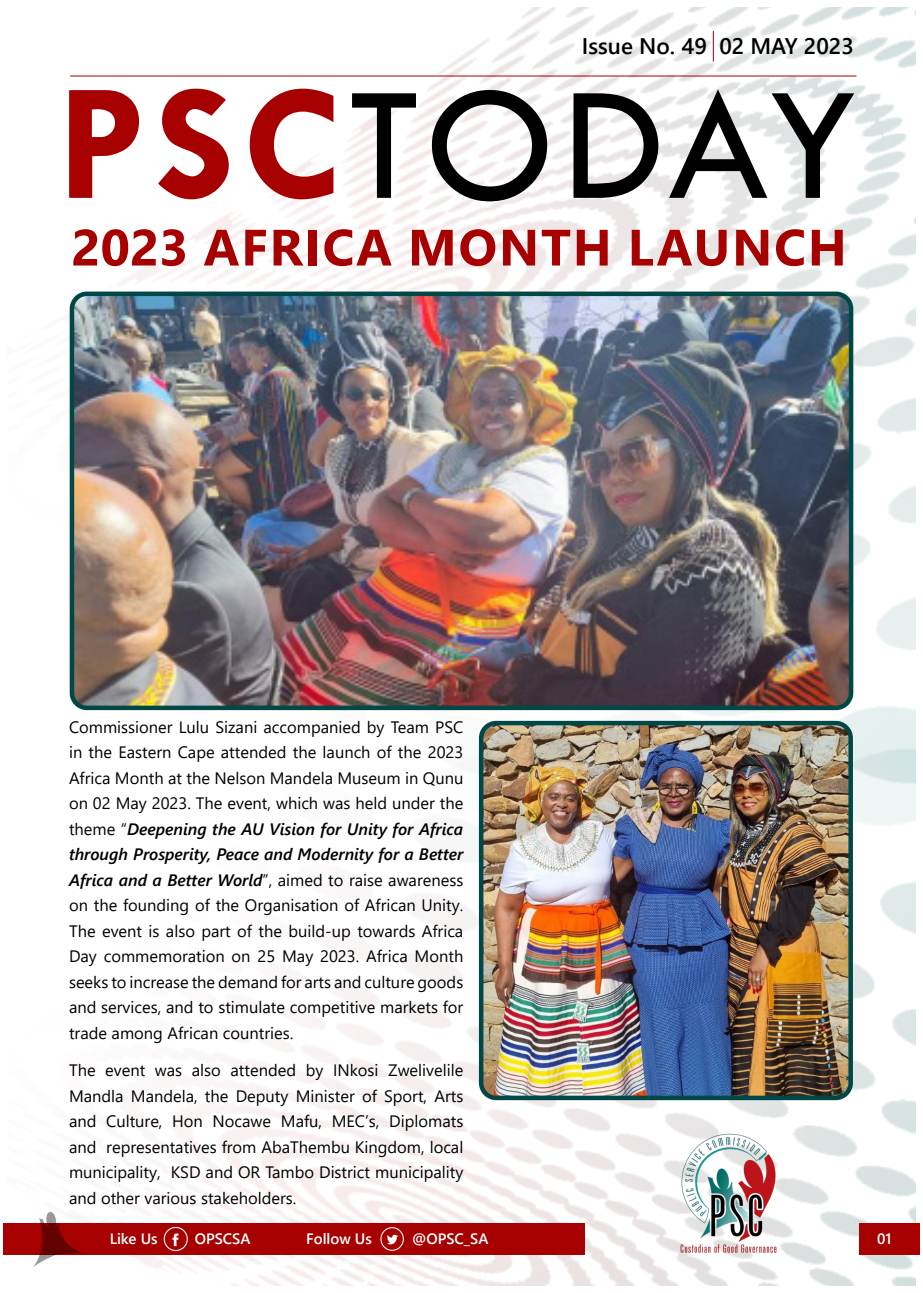
<style>
.page{position:relative;width:923px;height:1293px;background:#fff}
.page>*{position:absolute;margin:0;border:0;box-sizing:border-box;transform-origin:0 0}
.t1{font:168px "Tw Cen";letter-spacing:.025em;color:#000}
.t2{font:700 51px "Segoe UI";letter-spacing:.035em;color:#a60000}
.t3{font:600 22.5px "Segoe UI";color:#000}
.t4{font:16.5px/25.5px "Segoe UI";color:#000;text-align:justify}
.t5{font:600 15px "Segoe UI";color:#fff}
.s1{font-weight:700;color:#a60000}
.s2{font-weight:600;font-style:italic}
</style>
<div class="page">
<img style="left:69px;top:7px;width:847px;height:587px">
<img style="left:69px;top:594px;width:847px;height:691px">
<hr style="left:713px;top:31px;width:1px;height:30px;background:#a60000">
<div style="left:4px;top:1223px;width:581px;height:32px;background:#a60000"></div>
<div style="left:859px;top:1223px;width:60px;height:32px;background:#a60000"></div>
<img style="left:163px;top:1226px;width:25px;height:26px">
<img style="left:380px;top:1227px;width:24px;height:24px">
<img style="left:33px;top:1201px;width:54px;height:76px">
<img style="left:677px;top:1131px;width:103px;height:124px">
<hr style="left:70px;top:76px;width:786px;height:1px;background:#a60000">
<img style="left:72px;top:294px;width:779px;height:414px">
<div style="left:70px;top:292px;width:783px;height:418px;border:4px solid #004747;border-radius:15px"></div>
<img style="left:481px;top:723px;width:370px;height:375px">
<div style="left:479px;top:721px;width:374px;height:379px;border:4px solid #004747;border-radius:15px"></div>
<p class="t3" style="left:582px;top:25px;width:273px">Issue No. 49 02 MAY 2023</p>
<p class="t1" style="left:58px;top:44px;width:803px"><span class="s1">PSC</span>TODAY</p>
<p class="t2" style="left:71px;top:199px;width:777px">2023 AFRICA MONTH LAUNCH</p>
<p class="t4" style="left:69px;top:713px;width:396px">Commissioner Lulu Sizani accompanied by Team PSC in the Eastern Cape attended the launch of the 2023<br>Africa Month at the Nelson Mandela Museum in Qunu on 02 May 2023. The event, which was held under the theme “<span class="s2">Deepening the AU Vision for Unity for Africa through Prosperity, Peace and Modernity for a Better Africa and a Better World</span>”, aimed to raise awareness on the founding of the Organisation of African Unity.<br>The event is also part of the build-up towards Africa Day commemoration on 25 May 2023. Africa Month seeks to increase the demand for arts and culture goods and services, and to stimulate competitive markets for trade among African countries.</p>
<p class="t4" style="left:69px;top:1056px;width:396px">The event was also attended by INkosi Zwelivelile Mandla Mandela, the Deputy Minister of Sport, Arts and Culture, Hon Nocawe Mafu, MEC’s, Diplomats and representatives from AbaThembu Kingdom, local municipality, KSD and OR Tambo District municipality and other various stakeholders.</p>
<p class="t5" style="left:110px;top:1225px;width:49px">Like Us</p>
<p class="t5" style="left:195px;top:1225px;width:57px">OPSCSA</p>
<p class="t5" style="left:306px;top:1225px;width:67px">Follow Us</p>
<p class="t5" style="left:412px;top:1225px;width:78px">@OPSC_SA</p>
<p class="t5" style="left:877px;top:1225px;width:16px">01</p>
</div>
